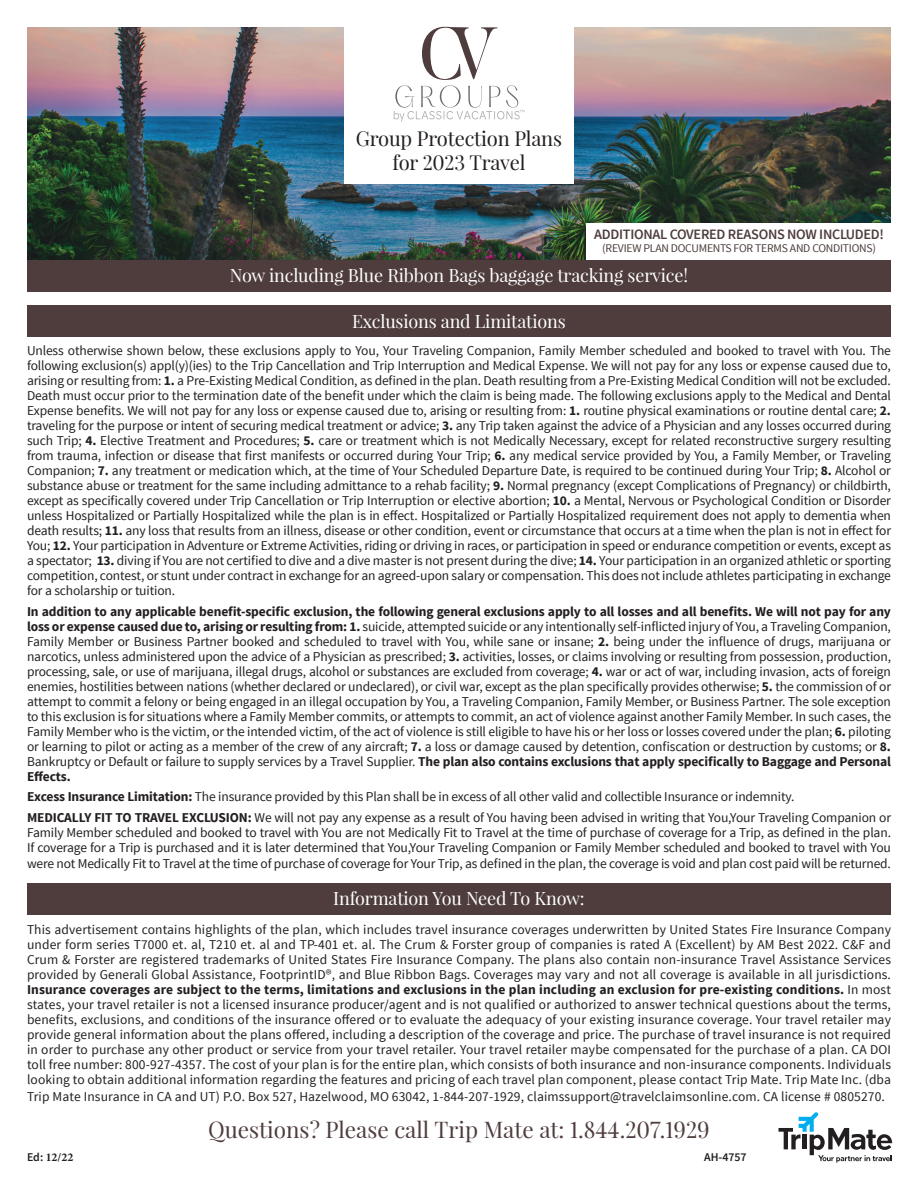
<style>
.page{position:relative;width:918px;height:1188px;background:#fff}
.page>*{position:absolute;margin:0;border:0;box-sizing:border-box;transform-origin:0 0}
.t1{font:22.5px "Playfair Display";color:#4e3d3c}
.t2{font:20.1px/24.2px "Playfair Display";letter-spacing:-.01em;color:#231f20;text-align:center}
.t3{font:18px "Playfair Display";letter-spacing:-.01em;color:#fff}
.t4{font:600 14.4px "Source Sans Pro";letter-spacing:-.02em;color:#4e3d3c}
.t5{font:13.5px/15px "Source Sans Pro";letter-spacing:-.01em;color:#231f20;text-align:justify}
.t6{font:13.5px "Source Sans Pro";letter-spacing:.01em;color:#231f20}
.t7{font:700 11.85px "Minion Pro";color:#231f20}
.t8{font:600 11.85px "Source Sans Pro";color:#231f20}
.t9{font:11.7px "Source Sans Pro";letter-spacing:-.02em;color:#4e3d3c}
.s1{font-weight:700}
.s2{font-family:"Source Sans Pro";font-weight:600}
</style>
<div class="page">
<img style="left:27px;top:27px;width:864px;height:233px">
<div style="left:27px;top:305px;width:864px;height:32px;background:#4e3d3c"></div>
<div style="left:27px;top:883px;width:864px;height:32px;background:#4e3d3c"></div>
<svg style="left:779px;top:1112px;width:113px;height:51px"></svg>
<div style="left:344px;top:24px;width:230px;height:160px;background:#fff"></div>
<svg style="left:394px;top:27px;width:130px;height:95px"></svg>
<div style="left:586px;top:223px;width:306px;height:37px;background:#fff"></div>
<div style="left:27px;top:260px;width:864px;height:32px;background:#4e3d3c"></div>
<h2 class="t2" style="left:356px;top:126px;width:208px">Group Protection Plans for 2023 Travel</h2>
<p class="t4" style="left:594px;top:225px;width:291px">ADDITIONAL COVERED REASONS NOW INCLUDED!</p>
<p class="t9" style="left:602px;top:241px;width:275px">(REVIEW PLAN DOCUMENTS FOR TERMS AND CONDITIONS)</p>
<h3 class="t3" style="left:230px;top:264px;width:460px">Now including Blue Ribbon Bags baggage tracking service!</h3>
<h3 class="t3" style="left:352px;top:310px;width:215px">Exclusions and Limitations</h3>
<p class="t5" style="left:27px;top:344px;width:866px">Unless otherwise shown below, these exclusions apply to You, Your Traveling Companion, Family Member scheduled and booked to travel with You. The following exclusion(s) appl(y)(ies) to the Trip Cancellation and Trip Interruption and Medical Expense. We will not pay for any loss or expense caused due to, arising or resulting from: <span class="s1">1.</span> a Pre-Existing Medical Condition, as defined in the plan. Death resulting from a Pre-Existing Medical Condition will not be excluded.<br>Death must occur prior to the termination date of the benefit under which the claim is being made. The following exclusions apply to the Medical and Dental Expense benefits. We will not pay for any loss or expense caused due to, arising or resulting from: <span class="s1">1.</span> routine physical examinations or routine dental care; <span class="s1">2. </span>traveling for the purpose or intent of securing medical treatment or advice; <span class="s1">3.</span> any Trip taken against the advice of a Physician and any losses occurred during such Trip; <span class="s1">4.</span> Elective Treatment and Procedures; <span class="s1">5.</span> care or treatment which is not Medically Necessary, except for related reconstructive surgery resulting from trauma, infection or disease that first manifests or occurred during Your Trip; <span class="s1">6.</span> any medical service provided by You, a Family Member, or Traveling Companion; <span class="s1">7.</span> any treatment or medication which, at the time of Your Scheduled Departure Date, is required to be continued during Your Trip; <span class="s1">8.</span> Alcohol or substance abuse or treatment for the same including admittance to a rehab facility; <span class="s1">9.</span> Normal pregnancy (except Complications of Pregnancy) or childbirth, except as specifically covered under Trip Cancellation or Trip Interruption or elective abortion; <span class="s1">10.</span> a Mental, Nervous or Psychological Condition or Disorder unless Hospitalized or Partially Hospitalized while the plan is in effect. Hospitalized or Partially Hospitalized requirement does not apply to dementia when death results; <span class="s1">11.</span> any loss that results from an illness, disease or other condition, event or circumstance that occurs at a time when the plan is not in effect for You; <span class="s1">12.</span> Your participation in Adventure or Extreme Activities, riding or driving in races, or participation in speed or endurance competition or events, except as a spectator; <span class="s1">13.</span> diving if You are not certified to dive and a dive master is not present during the dive; <span class="s1">14.</span> Your participation in an organized athletic or sporting competition, contest, or stunt under contract in exchange for an agreed-upon salary or compensation. This does not include athletes participating in exchange for a scholarship or tuition.</p>
<p class="t5" style="left:27px;top:604px;width:866px"><span class="s1">In addition to any applicable benefit-specific exclusion, the following general exclusions apply to all losses and all benefits. We will not pay for any loss or expense caused due to, arising or resulting from: 1.</span> suicide, attempted suicide or any intentionally self-inflicted injury of You, a Traveling Companion, Family Member or Business Partner booked and scheduled to travel with You, while sane or insane; <span class="s1">2.</span> being under the influence of drugs, marijuana or narcotics, unless administered upon the advice of a Physician as prescribed; <span class="s1">3.</span> activities, losses, or claims involving or resulting from possession, production, processing, sale, or use of marijuana, illegal drugs, alcohol or substances are excluded from coverage; <span class="s1">4.</span> war or act of war, including invasion, acts of foreign enemies, hostilities between nations (whether declared or undeclared), or civil war, except as the plan specifically provides otherwise; <span class="s1">5.</span> the commission of or attempt to commit a felony or being engaged in an illegal occupation by You, a Traveling Companion, Family Member, or Business Partner. The sole exception to this exclusion is for situations where a Family Member commits, or attempts to commit, an act of violence against another Family Member. In such cases, the Family Member who is the victim, or the intended victim, of the act of violence is still eligible to have his or her loss or losses covered under the plan; <span class="s1">6.</span> piloting or learning to pilot or acting as a member of the crew of any aircraft; <span class="s1">7.</span> a loss or damage caused by detention, confiscation or destruction by customs; or <span class="s1">8.<br></span>Bankruptcy or Default or failure to supply services by a Travel Supplier. <span class="s1">The plan also contains exclusions that apply specifically to Baggage and Personal Effects.</span></p>
<p class="t5" style="left:27px;top:787px;width:866px;line-height:20.4px"><span class="s1">Excess Insurance Limitation:</span> The insurance provided by this Plan shall be in excess of all other valid and collectible Insurance or indemnity.<br><span class="s1">MEDICALLY FIT TO TRAVEL EXCLUSION:</span> We will not pay any expense as a result of You having been advised in writing that You,Your Traveling Companion or</p>
<p class="t5" style="left:27px;top:825px;width:866px">Family Member scheduled and booked to travel with You are not Medically Fit to Travel at the time of purchase of coverage for a Trip, as defined in the plan.<br>If coverage for a Trip is purchased and it is later determined that You,Your Traveling Companion or Family Member scheduled and booked to travel with You</p>
<p class="t5" style="left:27px;top:856px;width:865px">were not Medically Fit to Travel at the time of purchase of coverage for Your Trip, as defined in the plan, the coverage is void and plan cost paid will be returned.</p>
<h3 class="t3" style="left:333px;top:887px;width:253px">Information You Need To Know:</h3>
<p class="t5" style="left:27px;top:923px;width:866px">This advertisement contains highlights of the plan, which includes travel insurance coverages underwritten by United States Fire Insurance Company under form series T7000 et. al, T210 et. al and TP-401 et. al. The Crum &amp; Forster group of companies is rated A (Excellent) by AM Best 2022. C&amp;F and Crum &amp; Forster are registered trademarks of United States Fire Insurance Company. The plans also contain non-insurance Travel Assistance Services provided by Generali Global Assistance, FootprintID®, and Blue Ribbon Bags. Coverages may vary and not all coverage is available in all jurisdictions.<br><span class="s1">Insurance coverages are subject to the terms, limitations and exclusions in the plan including an exclusion for pre-existing conditions.</span> In most states, your travel retailer is not a licensed insurance producer/agent and is not qualified or authorized to answer technical questions about the terms, benefits, exclusions, and conditions of the insurance offered or to evaluate the adequacy of your existing insurance coverage. Your travel retailer may provide general information about the plans offered, including a description of the coverage and price. The purchase of travel insurance is not required in order to purchase any other product or service from your travel retailer. Your travel retailer maybe compensated for the purchase of a plan. CA DOI toll free number: 800-927-4357. The cost of your plan is for the entire plan, which consists of both insurance and non-insurance components. Individuals looking to obtain additional information regarding the features and pricing of each travel plan component, please contact Trip Mate. Trip Mate Inc. (dba</p>
<p class="t6" style="left:27px;top:1088px;width:859px">Trip Mate Insurance in CA and UT) P.O. Box 527, Hazelwood, MO 63042, 1-844-207-1929, claimssupport@travelclaimsonline.com. CA license # 0805270.</p>
<h1 class="t1" style="left:208px;top:1116px;width:503px">Questions? Please call Trip Mate at: 1.844.207.1929</h1>
<p class="t7" style="left:27px;top:1149px;width:48px"><span class="s2">Ed:</span> 12/22</p>
<p class="t8" style="left:704px;top:1150px;width:44px">AH-4757</p>
</div>
